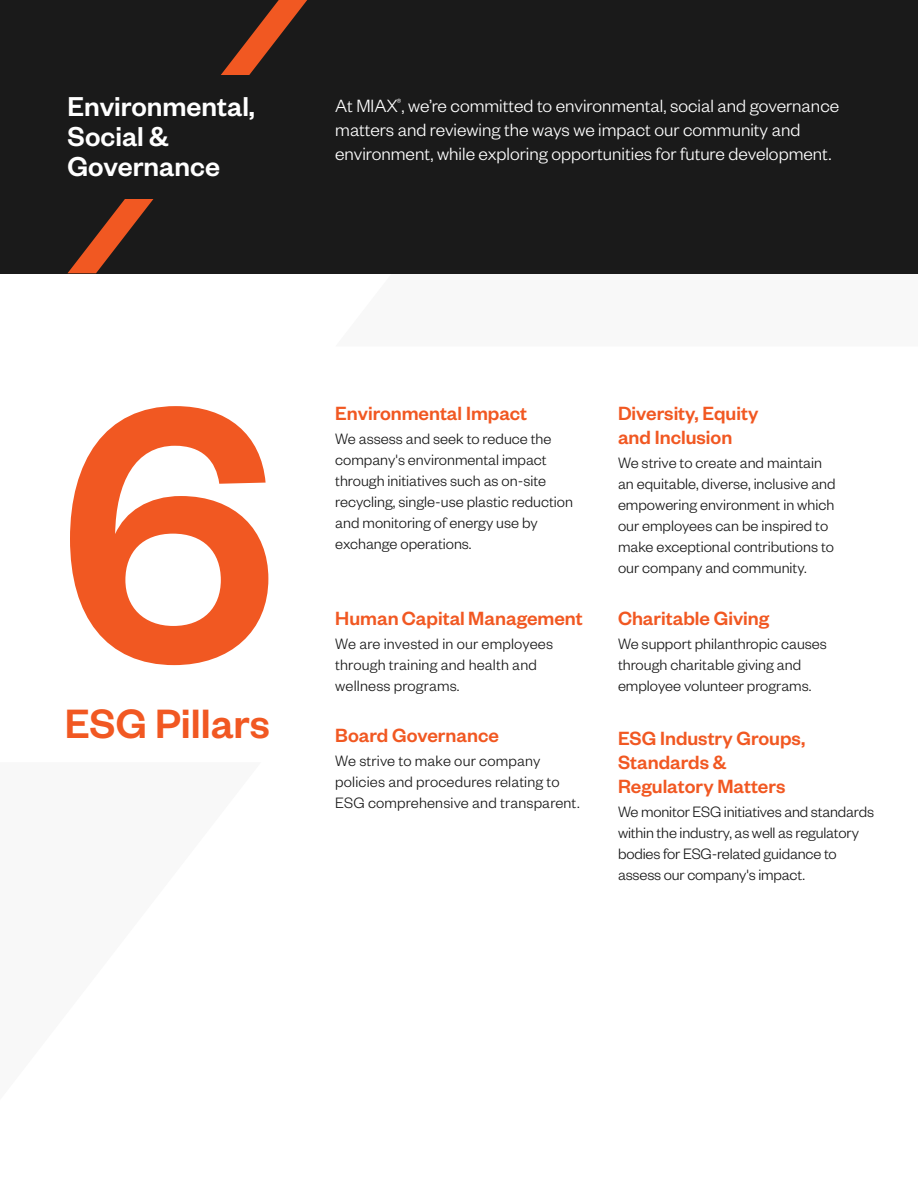
<style>
.page{position:relative;width:918px;height:1188px;background:#fff}
.page>*{position:absolute;margin:0;border:0;box-sizing:border-box;transform-origin:0 0}
.t1{font:500 396px "Founders Grotesk";color:#f15822}
.t2{font:500 45px "Founders Grotesk";color:#f15822}
.t3{font:500 30px/30px "Founders Grotesk";color:#fff}
.t4{font:500 21px/24px "Founders Grotesk";color:#f15822}
.t5{font:300 19.5px/24px "Founders Grotesk";color:#fff}
.t6{font:300 16.5px/21px "Founders Grotesk";color:#1a1a1a}
</style>
<div class="page">
<div style="left:0;top:0;width:918px;height:273px;background:#1a1a1a"></div>
<svg style="left:221px;top:0;width:86px;height:75px"></svg>
<h3 class="t3" style="left:68px;top:90px;width:189px">Environmental,<br>Social &amp;<br>Governance</h3>
<p class="t5" style="left:335px;top:93px;width:505px">At MIAX<sup>®</sup>, we’re committed to environmental, social and governance matters and reviewing the ways we impact our community and environment, while exploring opportunities for future development.</p>
<h1 class="t1" style="left:58px;top:287px;width:221px">6</h1>
<h2 class="t2" style="left:65px;top:695px;width:206px">ESG Pillars</h2>
<p class="t4" style="left:335px;top:400px;width:193px">Environmental Impact</p>
<p class="t6" style="left:335px;top:427px;width:239px">We assess and seek to reduce the company's environmental impact through initiatives such as on-site recycling, single-use plastic reduction and monitoring of energy use by exchange operations.</p>
<p class="t4" style="left:618px;top:400px;width:142px">Diversity, Equity and Inclusion</p>
<p class="t6" style="left:618px;top:451px;width:219px">We strive to create and maintain an equitable, diverse, inclusive and empowering environment in which our employees can be inspired to make exceptional contributions to our company and community.</p>
<p class="t4" style="left:335px;top:605px;width:249px">Human Capital Management</p>
<p class="t6" style="left:335px;top:633px;width:219px">We are invested in our employees through training and health and wellness programs.</p>
<p class="t4" style="left:618px;top:605px;width:153px">Charitable Giving</p>
<p class="t6" style="left:618px;top:633px;width:210px">We support philanthropic causes through charitable giving and employee volunteer programs.</p>
<p class="t4" style="left:335px;top:722px;width:165px">Board Governance</p>
<p class="t6" style="left:335px;top:750px;width:246px">We strive to make our company policies and procedures relating to<br>ESG comprehensive and transparent.</p>
<p class="t4" style="left:618px;top:725px;width:189px">ESG Industry Groups,<br>Standards &amp;<br>Regulatory Matters</p>
<p class="t6" style="left:618px;top:801px;width:258px">We monitor ESG initiatives and standards within the industry, as well as regulatory bodies for ESG-related guidance to assess our company's impact.</p>
</div>
